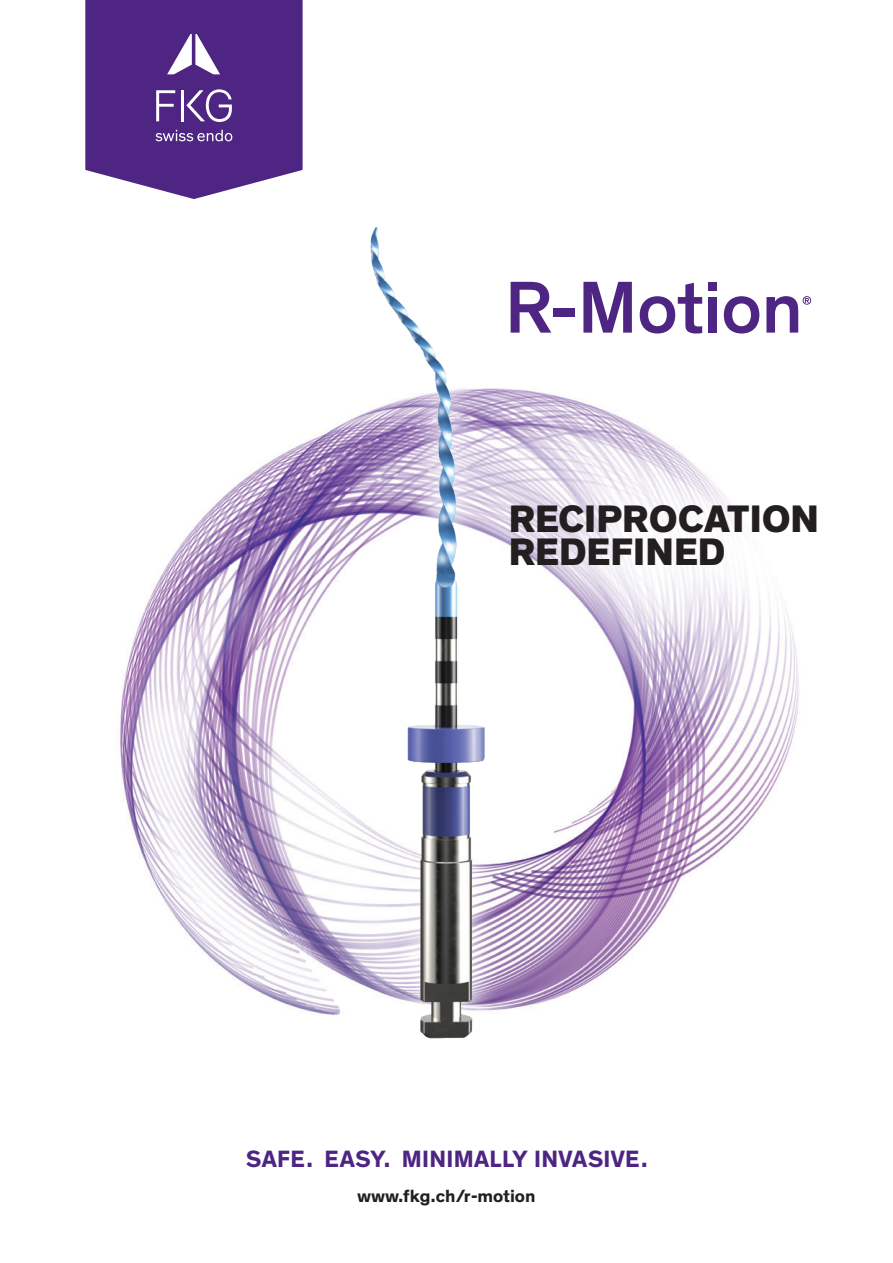
<style>
.page{position:relative;width:893px;height:1263px;background:#fff}
.page>*{position:absolute;margin:0;border:0;box-sizing:border-box;transform-origin:0 0}
.t1{font:800 39px/33px "Theinhardt";color:#231f20}
.t2{font:700 24px "Theinhardt";letter-spacing:.015em;color:#4e2582}
.t3{font:700 18px "Theinhardt";color:#231f20}
</style>
<div class="page">
<img style="left:120px;top:281px;width:692px;height:710px">
<svg style="left:85px;top:0;width:218px;height:199px;background:#5e398d"></svg>
<svg style="left:630px;top:282px;width:2px;height:51px"></svg>
<svg style="left:640px;top:283px;width:62px;height:50px"></svg>
<div style="left:708px;top:282px;width:9px;height:8px;background:#4e2582"></div>
<div style="left:708px;top:297px;width:9px;height:36px;background:#4e2582"></div>
<svg style="left:724px;top:296px;width:35px;height:37px"></svg>
<svg style="left:766px;top:296px;width:45px;height:37px"></svg>
<img style="left:252px;top:147px;width:378px;height:892px">
<p class="t1" style="left:509px;top:504px;width:312px">RECIPROCATION<br>REDEFINED</p>
<p class="t2" style="left:246px;top:1144px;width:403px">SAFE. EASY. MINIMALLY INVASIVE.</p>
<p class="t3" style="left:357px;top:1185px;width:179px">www.fkg.ch/r-motion</p>
</div>
